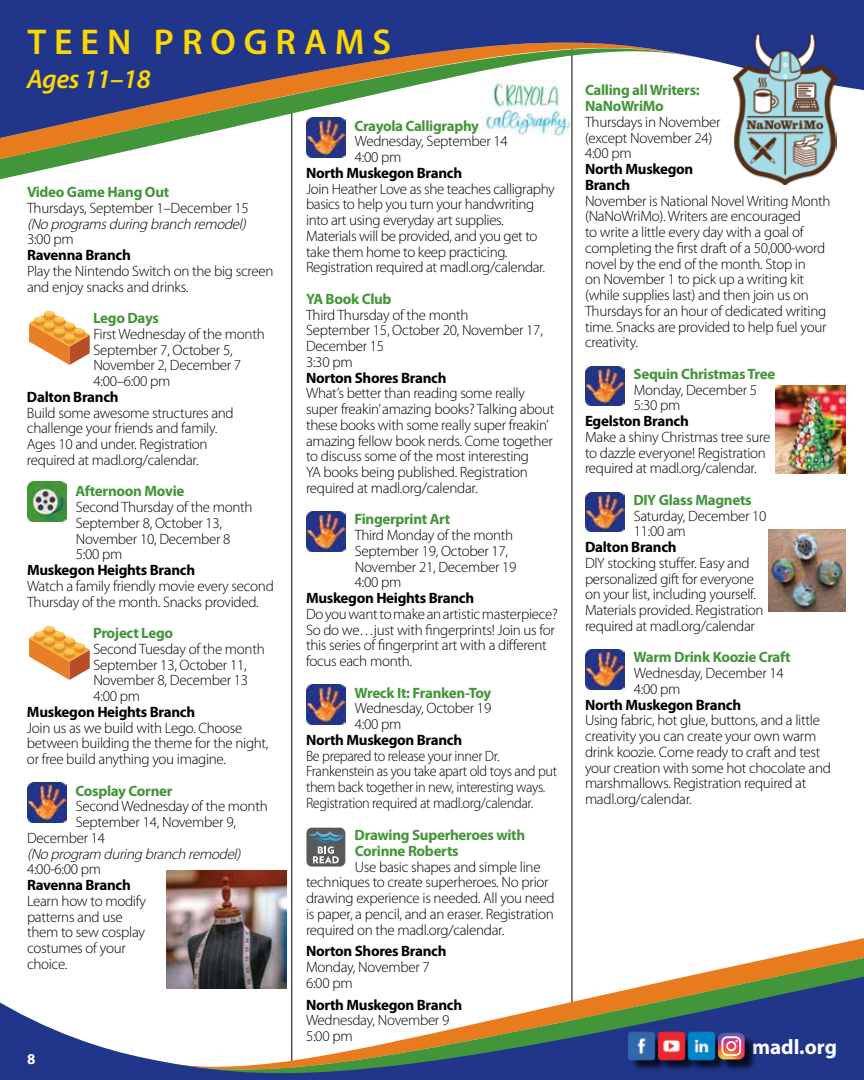
<style>
.page{position:relative;width:864px;height:1080px;background:#fff}
.page>*{position:absolute;margin:0;border:0;box-sizing:border-box;transform-origin:0 0}
.t1{font:600 36px "Myriad Pro";letter-spacing:.22em;color:#fdd700}
.t2{font:italic 600 27px "Myriad Pro";letter-spacing:-.02em;color:#fdd700}
.t3{font:700 21px "Myriad Pro";color:#fff}
.t4{font:300 15px/15.8px "Myriad Pro";letter-spacing:-.02em;color:#000}
.t5{font:700 15px/15.8px "Myriad Pro";letter-spacing:-.02em;color:#000}
.t6{font:700 15px/15.8px "Myriad Pro";letter-spacing:-.02em;color:#439539}
.t7{font:300 15px/15.8px "Myriad Pro";letter-spacing:-.02em;color:#000;scale:.95 1}
.t8{font:italic 300 15px "Myriad Pro";color:#000}
.t9{font:700 15px "Myriad Pro";color:#fff}
</style>
<div class="page">
<hr style="left:572px;top:45px;width:1px;height:969px;background:#000">
<hr style="left:292px;top:110px;width:1px;height:952px;background:#000">
<svg style="left:291px;top:938px;width:573px;height:20px"></svg>
<svg style="left:291px;top:958px;width:573px;height:18px"></svg>
<svg style="left:0;top:976px;width:864px;height:104px"></svg>
<svg style="left:0;top:162px;width:573px;height:20px"></svg>
<svg style="left:0;top:141px;width:573px;height:21px"></svg>
<svg style="left:0;top:0;width:864px;height:141px;fill:#21368b"></svg>
<div style="left:630px;top:1034px;width:38px;height:38px;background:#000;opacity:.75"></div>
<img style="left:628px;top:1032px;width:87px;height:28px">
<div style="left:659px;top:1034px;width:39px;height:38px;background:#000;opacity:.75"></div>
<div style="left:689px;top:1034px;width:38px;height:38px;background:#000;opacity:.75"></div>
<div style="left:720px;top:1035px;width:37px;height:37px;background:#000;opacity:.75"></div>
<svg style="left:718px;top:1033px;width:27px;height:26px"></svg>
<svg style="left:29px;top:310px;width:61px;height:55px"></svg>
<img style="left:27px;top:482px;width:40px;height:40px">
<svg style="left:29px;top:625px;width:61px;height:55px"></svg>
<img style="left:27px;top:783px;width:40px;height:40px">
<img style="left:306px;top:118px;width:40px;height:40px">
<img style="left:306px;top:511px;width:40px;height:40px">
<img style="left:306px;top:685px;width:40px;height:39px">
<div style="left:306px;top:828px;width:39px;height:39px;background:#58595b;border-radius:5px"></div>
<svg style="left:308px;top:831px;width:35px;height:32px"></svg>
<img style="left:585px;top:366px;width:40px;height:40px">
<img style="left:585px;top:492px;width:40px;height:40px">
<img style="left:585px;top:650px;width:40px;height:39px">
<img style="left:733px;top:33px;width:104px;height:152px">
<img style="left:166px;top:870px;width:121px;height:118px">
<img style="left:768px;top:529px;width:77px;height:83px">
<img style="left:775px;top:386px;width:70px;height:88px">
<h1 class="t1" style="left:27px;top:19px;width:365px">TEEN PROGRAMS</h1>
<h2 class="t2" style="left:27px;top:62px;width:125px">Ages 11–18</h2>
<p class="t6" style="left:27px;top:184px;width:144px">Video Game Hang Out</p>
<p class="t4" style="left:27px;top:200px;width:223px">Thursdays, September 1–December 15</p>
<p class="t8" style="left:27px;top:215px;width:224px">(No programsduring branch remodel)</p>
<p class="t4" style="left:27px;top:232px;width:48px">3:00 pm</p>
<p class="t5" style="left:27px;top:247px;width:105px">Ravenna Branch</p>
<p class="t4" style="left:27px;top:263px;width:248px">Play the Nintendo Switch on the big screen and enjoy snacks and drinks.</p>
<p class="t6" style="left:93px;top:310px;width:67px">Lego Days</p>
<p class="t4" style="left:93px;top:326px;width:173px">First Wednesday of the month<br>September 7, October 5,<br>November 2, December 7<br>4:00–6:00 pm</p>
<p class="t5" style="left:27px;top:388px;width:93px">Dalton Branch</p>
<p class="t4" style="left:27px;top:405px;width:208px">Build some awesome structures and challenge your friends and family.<br>Ages 10 and under. Registration required at madl.org/calendar.</p>
<p class="t6" style="left:75px;top:483px;width:111px">Afternoon Movie</p>
<p class="t4" style="left:76px;top:499px;width:178px">Second Thursday of the month<br>September 8, October 13,<br>November 10, December 8<br>5:00 pm</p>
<p class="t5" style="left:27px;top:562px;width:170px">Muskegon Heights Branch</p>
<p class="t4" style="left:27px;top:578px;width:248px">Watch a family friendly movie every second<br>Thursday of the month. Snacks provided.</p>
<p class="t6" style="left:93px;top:625px;width:82px">Project Lego</p>
<p class="t4" style="left:93px;top:641px;width:173px">Second Tuesday of the month<br>September 13, October 11,<br>November 8, December 13<br>4:00 pm</p>
<p class="t5" style="left:27px;top:703px;width:170px">Muskegon Heights Branch</p>
<p class="t4" style="left:27px;top:720px;width:243px">Join us as we build with Lego. Choose between building the theme for the night, or free build anything you imagine.</p>
<p class="t6" style="left:75px;top:782px;width:99px">Cosplay Corner</p>
<p class="t4" style="left:76px;top:799px;width:193px">Second Wednesday of the month</p>
<p class="t4" style="left:76px;top:814px;width:162px">September 14, November 9,</p>
<p class="t4" style="left:27px;top:830px;width:80px">December 14</p>
<p class="t8" style="left:27px;top:845px;width:219px">(No program during branch remodel)</p>
<p class="t4" style="left:27px;top:862px;width:76px">4:00-6:00 pm</p>
<p class="t5" style="left:27px;top:877px;width:105px">Ravenna Branch</p>
<p class="t4" style="left:27px;top:893px;width:120px">Learn how to modify patterns and use them to sew cosplay costumes of your choice.</p>
<p class="t9" style="left:27px;top:1049px;width:10px">8</p>
<p class="t6" style="left:354px;top:117px;width:126px">Crayola Calligraphy</p>
<p class="t4" style="left:355px;top:134px;width:155px">Wednesday, September 14<br>4:00 pm</p>
<p class="t5" style="left:306px;top:164px;width:158px">North Muskegon Branch</p>
<p class="t4" style="left:306px;top:181px;width:250px">Join Heather Love as she teaches calligraphy basics to help you turn your handwriting into art using everyday art supplies.<br>Materials will be provided, and you get to take them home to keep practicing.<br>Registration required at madl.org/calendar.</p>
<p class="t6" style="left:306px;top:290px;width:87px">YA Book Club</p>
<p class="t4" style="left:306px;top:307px;width:238px">Third Thursday of the month<br>September 15, October 20, November 17,<br>December 15<br>3:30 pm</p>
<p class="t5" style="left:306px;top:369px;width:142px">Norton Shores Branch</p>
<p class="t4" style="left:306px;top:386px;width:250px">What’s better than reading some really super freakin’ amazing books? Talking about these books with some really super freakin’ amazing fellow book nerds. Come together to discuss some of the most interesting<br>YA books being published. Registration required at madl.org/calendar.</p>
<p class="t6" style="left:354px;top:511px;width:97px">Fingerprint Art</p>
<p class="t4" style="left:355px;top:527px;width:163px">Third Monday of the month<br>September 19, October 17,<br>November 21, December 19<br>4:00 pm</p>
<p class="t5" style="left:306px;top:590px;width:170px">Muskegon Heights Branch</p>
<p class="t4" style="left:306px;top:606px;width:253px">Do you want to make an artistic masterpiece?<br>So do we…just with fingerprints! Join us for this series of fingerprint art with a different focus each month.</p>
<p class="t6" style="left:354px;top:684px;width:139px">Wreck It: Franken-Toy</p>
<p class="t4" style="left:355px;top:701px;width:138px">Wednesday, October 19<br>4:00 pm</p>
<p class="t5" style="left:306px;top:731px;width:158px">North Muskegon Branch</p>
<p class="t7" style="left:306px;top:748px;width:266px">Be prepared to release your inner Dr.<br>Frankenstein as you take apart old toys and put them back together in new, interesting ways.<br>Registration required at madl.org/calendar.</p>
<p class="t6" style="left:355px;top:827px;width:172px">Drawing Superheroes with<br>Corinne Roberts</p>
<p class="t4" style="left:306px;top:859px;width:250px;text-indent:49px">Use basic shapes and simple line techniques to create superheroes. No prior drawing experience is needed. All you need is paper, a pencil, and an eraser. Registration required on the madl.org/calendar.</p>
<p class="t5" style="left:306px;top:943px;width:142px">Norton Shores Branch</p>
<p class="t4" style="left:306px;top:959px;width:125px">Monday, November 7<br>6:00 pm</p>
<p class="t5" style="left:306px;top:996px;width:158px">North Muskegon Branch</p>
<p class="t4" style="left:306px;top:1013px;width:145px">Wednesday, November 9<br>5:00 pm</p>
<p class="t6" style="left:585px;top:82px;width:116px">Calling all Writers:<br>NaNoWriMo</p>
<p class="t4" style="left:585px;top:114px;width:137px">Thursdays in November (except November 24)<br>4:00 pm</p>
<p class="t5" style="left:585px;top:161px;width:110px">North Muskegon<br>Branch</p>
<p class="t4" style="left:585px;top:193px;width:247px">November is National Novel Writing Month (NaNoWriMo). Writers are encouraged<br>to write a little every day with a goal of completing the first draft of a 50,000-word novel by the end of the month. Stop in<br>on November 1 to pick up a writing kit (while supplies last) and then join us on Thursdays for an hour of dedicated writing time. Snacks are provided to help fuel your creativity.</p>
<p class="t6" style="left:633px;top:366px;width:143px">Sequin Christmas Tree</p>
<p class="t4" style="left:634px;top:382px;width:125px">Monday, December 5<br>5:30 pm</p>
<p class="t5" style="left:585px;top:413px;width:105px">Egelston Branch</p>
<p class="t4" style="left:585px;top:429px;width:187px">Make a shiny Christmas tree sure to dazzle everyone! Registration required at madl.org/calendar.</p>
<p class="t6" style="left:633px;top:492px;width:120px">DIY Glass Magnets</p>
<p class="t4" style="left:634px;top:508px;width:134px">Saturday, December 10<br>11:00 am</p>
<p class="t5" style="left:585px;top:539px;width:93px">Dalton Branch</p>
<p class="t4" style="left:585px;top:555px;width:180px">DIY stocking stuffer. Easy and personalized gift for everyone on your list, including yourself.<br>Materials provided. Registration required at madl.org/calendar</p>
<p class="t6" style="left:633px;top:649px;width:159px">Warm Drink Koozie Craft</p>
<p class="t4" style="left:634px;top:666px;width:152px">Wednesday, December 14<br>4:00 pm</p>
<p class="t5" style="left:585px;top:696px;width:158px">North Muskegon Branch</p>
<p class="t4" style="left:585px;top:713px;width:248px">Using fabric, hot glue, buttons, and a little creativity you can create your own warm drink koozie. Come ready to craft and test your creation with some hot chocolate and marshmallows. Registration required at madl.org/calendar.</p>
<h3 class="t3" style="left:752px;top:1033px;width:86px">madl.org</h3>
</div>
